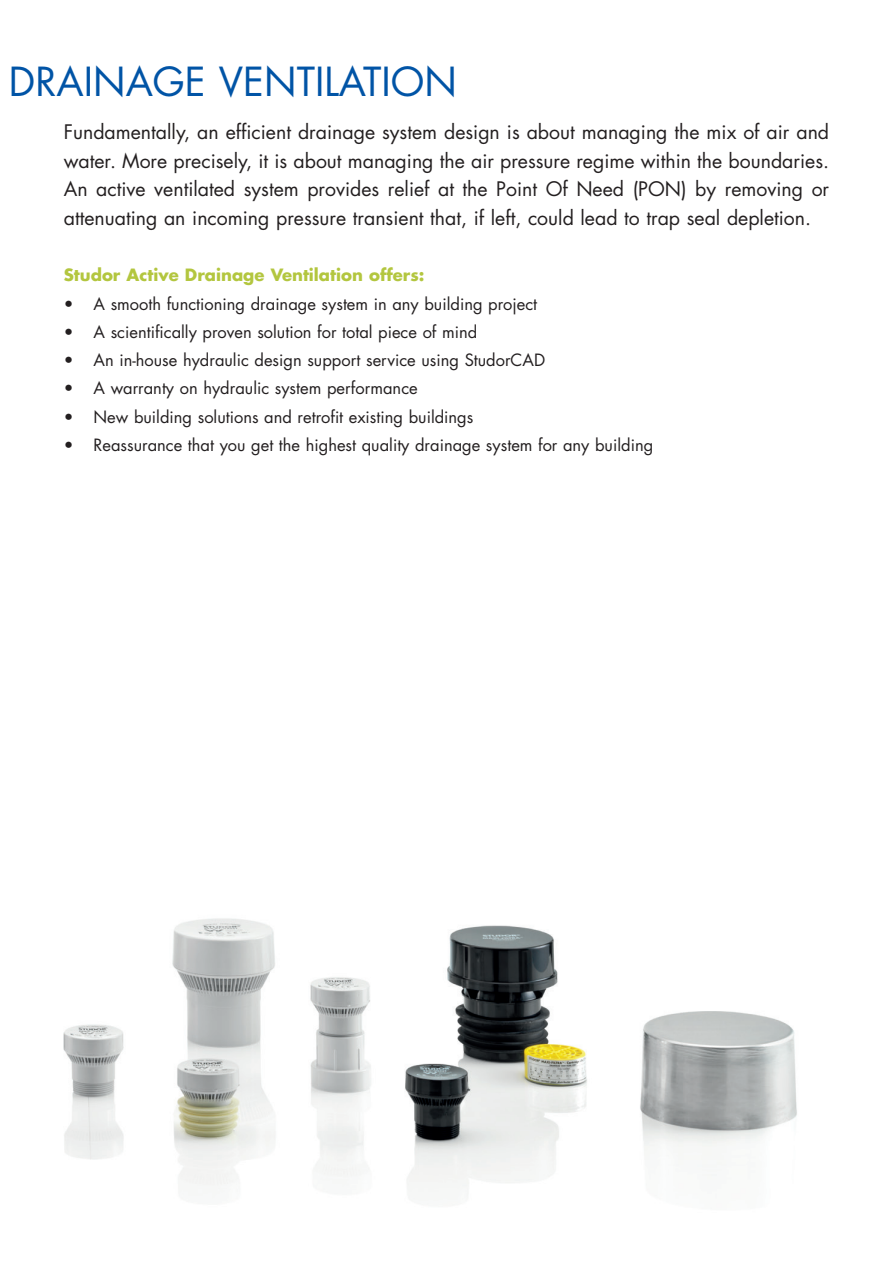
<style>
.page{position:relative;width:893px;height:1263px;background:#fff}
.page>*{position:absolute;margin:0;border:0;box-sizing:border-box;transform-origin:0 0}
.t1{font:39px "Futura Std";color:#0154a6}
.t2{font:19.5px/28.5px "Futura Std";color:#231f20;text-align:justify}
.t3{font:16.5px "Futura Std";color:#231f20}
.t4{font:700 16.5px "Futura Std";color:#b3c63f}
</style>
<div class="page">
<img style="left:63px;top:918px;width:734px;height:268px">
<h1 class="t1" style="left:9px;top:57px;width:449px">DRAINAGE VENTILATION</h1>
<p class="t2" style="left:64px;top:118px;width:767px">Fundamentally, an efficient drainage system design is about managing the mix of air and water. More precisely, it is about managing the air pressure regime within the boundaries.<br>An active ventilated system provides relief at the Point Of Need (PON) by removing or attenuating an incoming pressure transient that, if left, could lead to trap seal depletion.</p>
<p class="t4" style="left:64px;top:264px;width:362px">Studor Active Drainage Ventilation offers:</p>
<p class="t3" style="left:64px;top:293px;width:475px">• A smooth functioning drainage system in any building project</p>
<p class="t3" style="left:64px;top:321px;width:415px">• A scientifically proven solution for total piece of mind</p>
<p class="t3" style="left:64px;top:350px;width:483px">• An in-house hydraulic design support service using StudorCAD</p>
<p class="t3" style="left:64px;top:378px;width:355px">• A warranty on hydraulic system performance</p>
<p class="t3" style="left:64px;top:406px;width:411px">• New building solutions and retrofit existing buildings</p>
<p class="t3" style="left:64px;top:434px;width:591px">• Reassurance that you get the highest quality drainage system for any building</p>
</div>
